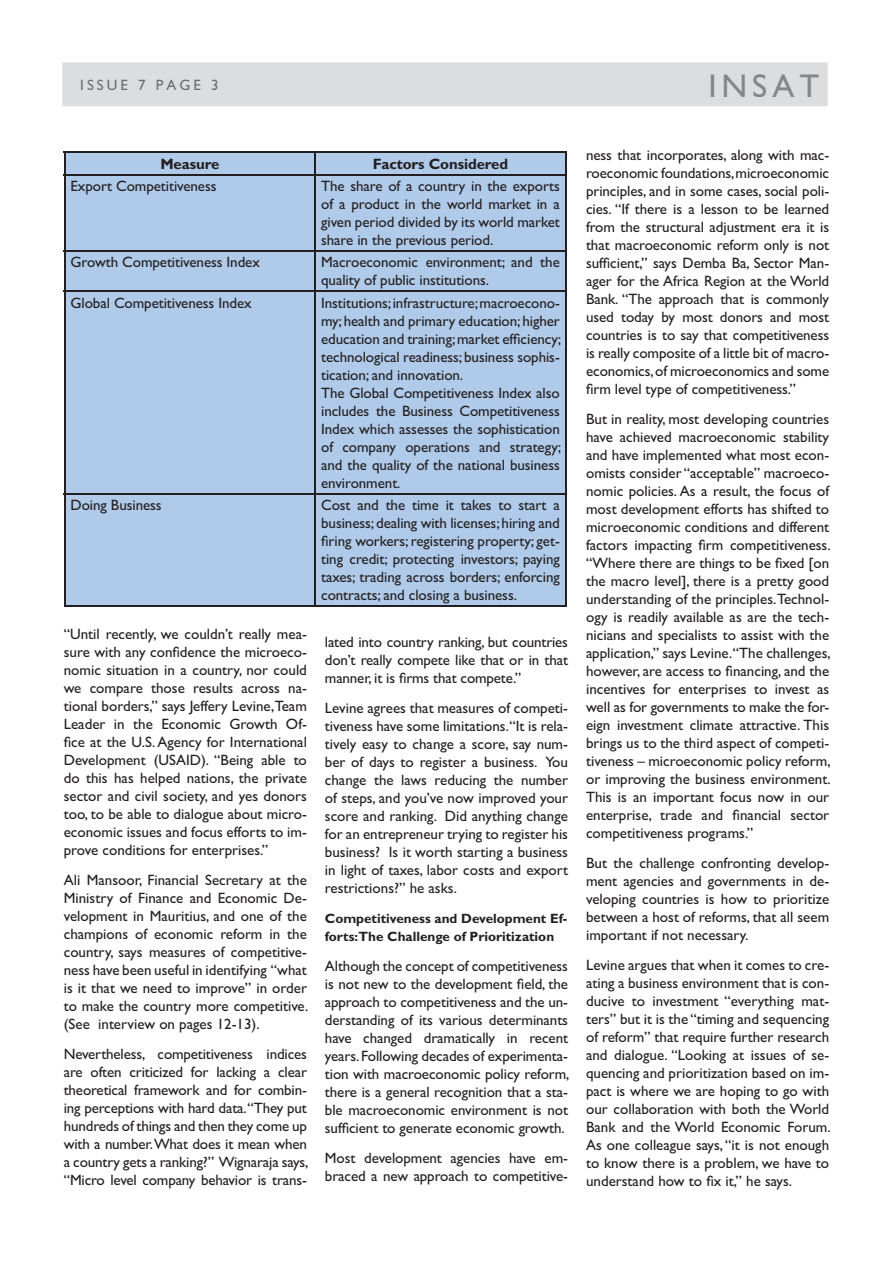
<style>
.page{position:relative;width:893px;height:1263px;background:#fff}
.page>*{position:absolute;margin:0;border:0;box-sizing:border-box;transform-origin:0 0}
.t1{font:33px "Gill Sans";letter-spacing:.15em;color:#848689}
.t2{font:15px/18px "Gill Sans";letter-spacing:-.005em;color:#231f20;text-align:justify}
.t3{font:700 15px "Gill Sans";letter-spacing:-.005em;color:#231f20}
.t4{font:15px "Gill Sans";letter-spacing:.2em;color:#6c6e70}
.t5{font:700 13.5px/18px "Gill Sans";color:#231f20}
</style>
<div class="page">
<div style="left:62px;top:62px;width:766px;height:44px;background:#dcddde"></div>
<div style="left:711px;top:74px;width:108px;height:23px;background:#dcddde"></div>
<div style="left:64px;top:152px;width:503px;height:455px;background:#b0caea"></div>
<hr style="left:64px;top:152px;width:251px;height:1px;background:#231f20">
<svg style="left:64px;top:153px;width:1px;height:21px"></svg>
<hr style="left:315px;top:152px;width:252px;height:1px;background:#231f20">
<hr style="left:314px;top:153px;width:2px;height:21px;background:#231f20">
<hr style="left:565px;top:153px;width:2px;height:21px;background:#231f20">
<hr style="left:64px;top:174px;width:251px;height:1px;background:#231f20">
<hr style="left:64px;top:175px;width:1px;height:75px;background:#231f20">
<hr style="left:315px;top:174px;width:252px;height:1px;background:#231f20">
<hr style="left:314px;top:175px;width:2px;height:75px;background:#231f20">
<hr style="left:565px;top:175px;width:2px;height:75px;background:#231f20">
<hr style="left:64px;top:250px;width:251px;height:2px;background:#231f20">
<hr style="left:64px;top:252px;width:1px;height:39px;background:#231f20">
<hr style="left:315px;top:250px;width:252px;height:2px;background:#231f20">
<hr style="left:314px;top:252px;width:2px;height:39px;background:#231f20">
<hr style="left:565px;top:252px;width:2px;height:39px;background:#231f20">
<hr style="left:64px;top:291px;width:251px;height:1px;background:#231f20">
<hr style="left:64px;top:292px;width:1px;height:201px;background:#231f20">
<hr style="left:315px;top:291px;width:252px;height:1px;background:#231f20">
<hr style="left:314px;top:292px;width:2px;height:201px;background:#231f20">
<hr style="left:565px;top:292px;width:2px;height:201px;background:#231f20">
<hr style="left:64px;top:493px;width:251px;height:2px;background:#231f20">
<hr style="left:64px;top:495px;width:1px;height:110px;background:#231f20">
<hr style="left:315px;top:493px;width:252px;height:2px;background:#231f20">
<hr style="left:314px;top:495px;width:2px;height:110px;background:#231f20">
<hr style="left:565px;top:495px;width:2px;height:110px;background:#231f20">
<hr style="left:64px;top:605px;width:503px;height:2px;background:#231f20">
<p class="t4" style="left:80px;top:80px;width:140px">ISSUE 7 PAGE 3</p>
<p class="t1" style="left:708px;top:74px;width:112px">INSAT</p>
<p class="t3" style="left:160px;top:158px;width:60px">Measure</p>
<p class="t3" style="left:373px;top:158px;width:137px">Factors Considered</p>
<p class="t2" style="left:71px;top:179px;width:148px">Export Competitiveness</p>
<p class="t2" style="left:321px;top:179px;width:240px">The share of a country in the exports of a product in the world market in a given period divided by its world market share in the previous period.</p>
<p class="t2" style="left:71px;top:255px;width:191px">Growth Competitiveness Index</p>
<p class="t2" style="left:321px;top:255px;width:240px">Macroeconomic environment; and the quality of public institutions.</p>
<p class="t2" style="left:71px;top:295px;width:183px">Global Competitiveness Index</p>
<p class="t2" style="left:321px;top:295px;width:242px;text-align:left">Institutions; infrastructure; macroecono&shy;my; health and primary education; higher education and training; market efficiency; technological readiness; business sophis&shy;tication; and innovation.<br>The Global Competitiveness Index also includes the Business Competitiveness Index which assesses the sophistication of company operations and strategy; and the quality of the national business environment.</p>
<p class="t2" style="left:71px;top:498px;width:93px">Doing Business</p>
<p class="t2" style="left:321px;top:498px;width:240px">Cost and the time it takes to start a business; dealing with licenses; hiring and firing workers; registering property; get&shy;ting credit; protecting investors; paying taxes; trading across borders; enforcing contracts; and closing a business.</p>
<p class="t2" style="left:64px;top:626px;width:245px">“Until recently, we couldn’t really mea&shy;sure with any confidence the microeco&shy;nomic situation in a country, nor could we compare those results across na&shy;tional borders,” says Jeffery Levine,Team Leader in the Economic Growth Of&shy;fice at the U.S. Agency for International Development (USAID). “Being able to do this has helped nations, the private sector and civil society, and yes donors too, to be able to dialogue about micro&shy;economic issues and focus efforts to im&shy;prove conditions for enterprises.”</p>
<p class="t2" style="left:64px;top:872px;width:246px">Ali Mansoor, Financial Secretary at the Ministry of Finance and Economic De&shy;velopment in Mauritius, and one of the champions of economic reform in the country, says measures of competitive&shy;ness have been useful in identifying “what is it that we need to improve” in order to make the country more competitive. (See interview on pages 12-13).</p>
<p class="t2" style="left:64px;top:1046px;width:246px">Nevertheless, competitiveness indices are often criticized for lacking a clear theoretical framework and for combin&shy;ing perceptions with hard data.“They put hundreds of things and then they come up with a number. What does it mean when a country gets a ranking?” Wignaraja says, “Micro level company behavior is trans-</p>
<p class="t2" style="left:325px;top:635px;width:245px">lated into country ranking, but countries don’t really compete like that or in that manner, it is firms that compete.”</p>
<p class="t2" style="left:325px;top:701px;width:245px">Levine agrees that measures of competi&shy;tiveness have some limitations.“It is rela&shy;tively easy to change a score, say num&shy;ber of days to register a business. You change the laws reducing the number of steps, and you’ve now improved your score and ranking. Did anything change for an entrepreneur trying to register his business? Is it worth starting a business in light of taxes, labor costs and export restrictions?” he asks.</p>
<p class="t5" style="left:325px;top:911px;width:244px">Competitiveness and Development Ef&shy;forts:The Challenge of Prioritization</p>
<p class="t2" style="left:325px;top:959px;width:246px">Although the concept of competitiveness is not new to the development field, the approach to competitiveness and the un&shy;derstanding of its various determinants have changed dramatically in recent years. Following decades of experimenta&shy;tion with macroeconomic policy reform, there is a general recognition that a sta&shy;ble macroeconomic environment is not sufficient to generate economic growth.</p>
<p class="t2" style="left:325px;top:1151px;width:245px">Most development agencies have em&shy;braced a new approach to competitive-</p>
<p class="t2" style="left:586px;top:148px;width:245px">ness that incorporates, along with mac&shy;roeconomic foundations, microeconomic principles, and in some cases, social poli&shy;cies. “If there is a lesson to be learned from the structural adjustment era it is that macroeconomic reform only is not sufficient,” says Demba Ba, Sector Man&shy;ager for the Africa Region at the World Bank. “The approach that is commonly used today by most donors and most countries is to say that competitiveness is really composite of a little bit of macro&shy;economics, of microeconomics and some firm level type of competitiveness.”</p>
<p class="t2" style="left:586px;top:412px;width:246px">But in reality, most developing countries have achieved macroeconomic stability and have implemented what most econ&shy;omists consider “acceptable” macroeco&shy;nomic policies. As a result, the focus of most development efforts has shifted to microeconomic conditions and different factors impacting firm competitiveness. “Where there are things to be fixed [on the macro level], there is a pretty good understanding of the principles.Technol&shy;ogy is readily available as are the tech&shy;nicians and specialists to assist with the application,” says Levine.“The challenges, however, are access to financing, and the incentives for enterprises to invest as well as for governments to make the for&shy;eign investment climate attractive. This brings us to the third aspect of competi&shy;tiveness – microeconomic policy reform, or improving the business environment.<br>This is an important focus now in our enterprise, trade and financial sector competitiveness programs.”</p>
<p class="t2" style="left:586px;top:856px;width:245px">But the challenge confronting develop&shy;ment agencies and governments in de&shy;veloping countries is how to prioritize between a host of reforms, that all seem important if not necessary.</p>
<p class="t2" style="left:586px;top:958px;width:246px">Levine argues that when it comes to cre&shy;ating a business environment that is con&shy;ducive to investment “everything mat&shy;ters” but it is the “timing and sequencing of reform” that require further research and dialogue. “Looking at issues of se&shy;quencing and prioritization based on im&shy;pact is where we are hoping to go with our collaboration with both the World Bank and the World Economic Forum.<br>As one colleague says, “it is not enough to know there is a problem, we have to understand how to fix it,” he says.</p>
</div>
